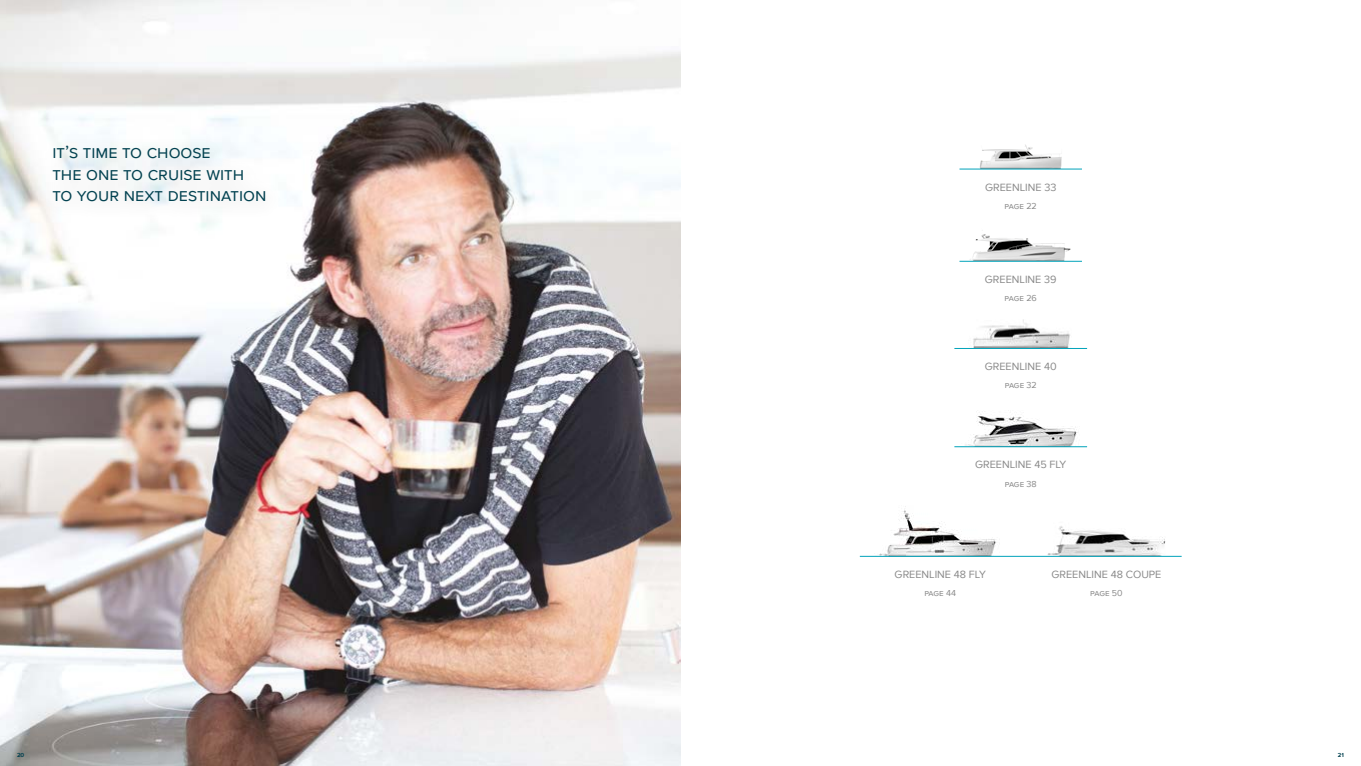
<style>
.page{position:relative;width:1361px;height:766px;background:#fff}
.page>*{position:absolute;margin:0;border:0;box-sizing:border-box;transform-origin:0 0}
.t1{font:18px/21.6px "Proxima Nova A";color:#034251}
.t2{font:10.8px "Proxima Nova A";color:#878787}
.t3{font:8.9px "Proxima Nova A";letter-spacing:-.01em;color:#878787}
.t4{font:700 6px "Proxima Nova A";color:#034251}
</style>
<div class="page">
<img style="left:0;top:0;width:680px;height:765px">
<div style="left:39px;top:132px;width:247px;height:90px;background:#000;opacity:.2"></div>
<img style="left:965px;top:414px;width:112px;height:32px">
<img style="left:961px;top:234px;width:119px;height:27px">
<img style="left:980px;top:144px;width:82px;height:24px">
<img style="left:879px;top:506px;width:117px;height:49px">
<img style="left:1047px;top:526px;width:119px;height:29px">
<img style="left:971px;top:319px;width:99px;height:29px">
<hr style="left:959px;top:261px;width:123px;height:1px;background:#00a3ba">
<hr style="left:959px;top:168px;width:123px;height:1px;background:#00a3ba">
<hr style="left:954px;top:348px;width:133px;height:1px;background:#00a3ba">
<hr style="left:860px;top:555px;width:321px;height:1px;background:#00a3ba">
<hr style="left:954px;top:446px;width:133px;height:1px;background:#00a3ba">
<h1 class="t1" style="left:52px;top:141px;width:216px">it’s time to choose<br>the one to cruise with to your next destination</h1>
<p class="t2" style="left:985px;top:179px;width:73px">GREENLINE 33</p>
<p class="t3" style="left:1004px;top:199px;width:34px">page 22</p>
<p class="t2" style="left:985px;top:271px;width:73px">GREENLINE 39</p>
<p class="t3" style="left:1004px;top:291px;width:34px">page 26</p>
<p class="t2" style="left:985px;top:358px;width:73px">GREENLINE 40</p>
<p class="t3" style="left:1005px;top:378px;width:33px">page 32</p>
<p class="t2" style="left:975px;top:456px;width:93px">GREENLINE 45 FLY</p>
<p class="t3" style="left:1005px;top:477px;width:33px">page 38</p>
<p class="t2" style="left:894px;top:566px;width:93px">GREENLINE 48 FLY</p>
<p class="t3" style="left:924px;top:586px;width:33px">page 44</p>
<p class="t2" style="left:1051px;top:566px;width:111px">GREENLINE 48 COUPE</p>
<p class="t3" style="left:1090px;top:586px;width:34px">page 50</p>
<p class="t4" style="left:17px;top:749px;width:9px">20</p>
<p class="t4" style="left:1338px;top:749px;width:8px">21</p>
</div>
